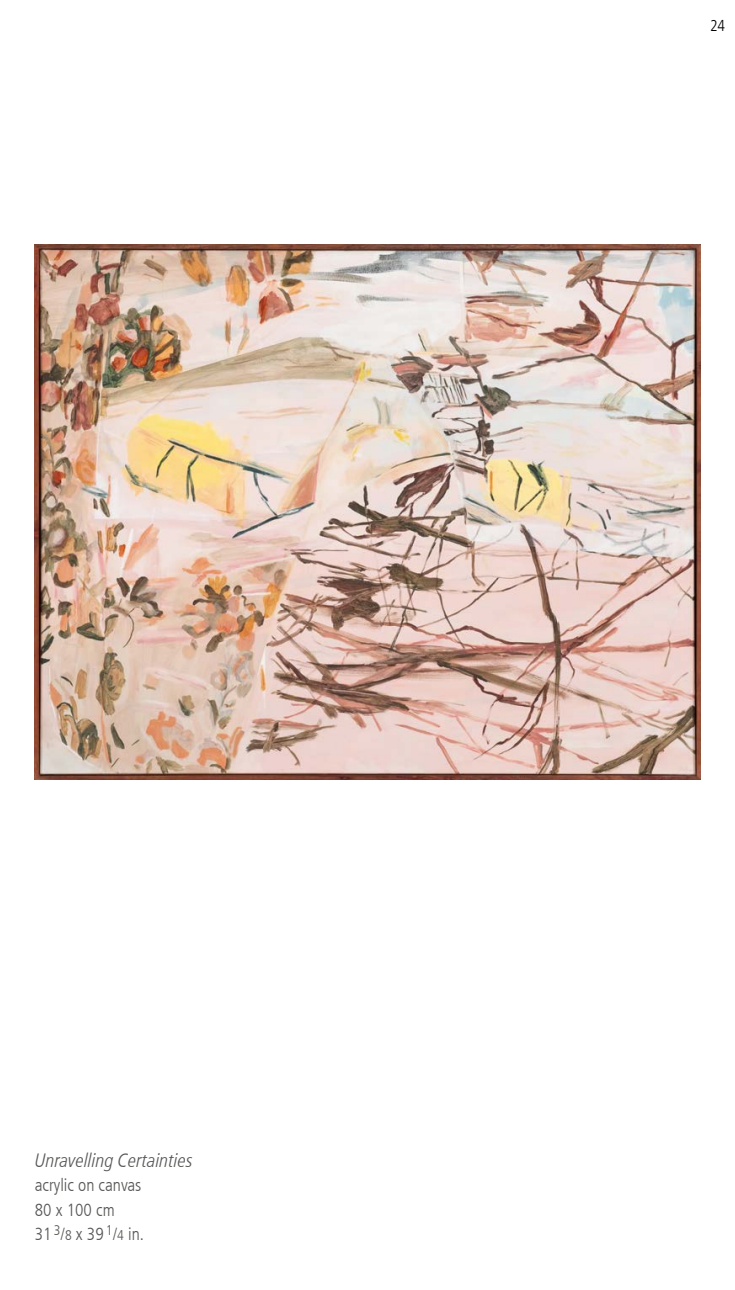
<style>
.page{position:relative;width:735px;height:1290px;background:#fff}
.page>*{position:absolute;margin:0;border:0;box-sizing:border-box;transform-origin:0 0}
.t1{font:italic 300 condensed 19.25px "Frutiger LT Com";color:#575756}
.t2{font:300 condensed 17.5px/24.5px "Frutiger LT Com";color:#575756}
.t3{font:300 condensed 15.75px "Frutiger LT Com";color:#000}
.s1{font-size:14px}
</style>
<div class="page">
<img style="left:35px;top:244px;width:664px;height:535px">
<p class="t1" style="left:35px;top:1149px;width:159px">Unravelling Certainties</p>
<p class="t2" style="left:35px;top:1173px;width:111px">acrylic on canvas<br>80 x 100 cm<br>31 <sup>3</sup>/<span class="s1">8</span> x 39 <sup>1</sup>/<span class="s1">4</span> in.</p>
<p class="t3" style="left:709px;top:16px;width:17px">24</p>
</div>
